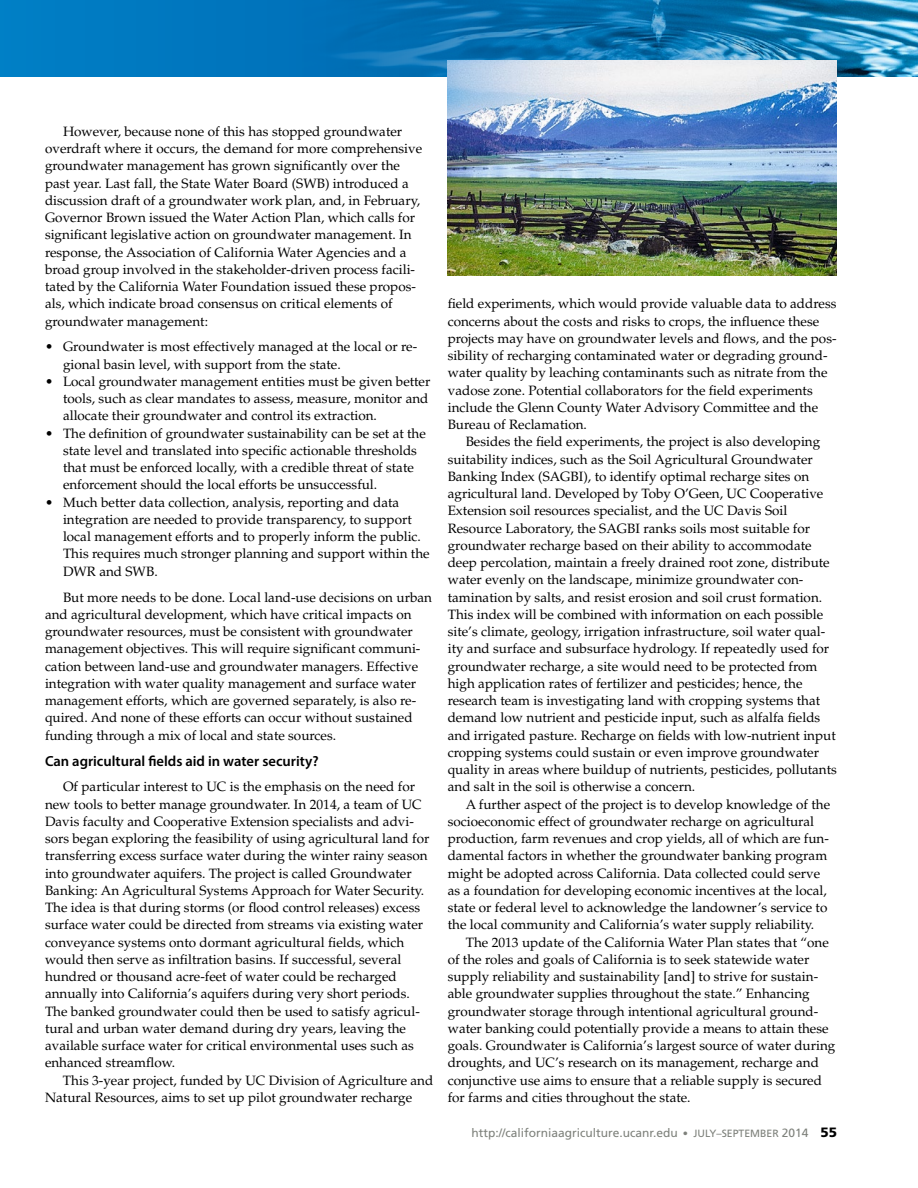
<style>
.page{position:relative;width:918px;height:1188px;background:#fff}
.page>*{position:absolute;margin:0;border:0;box-sizing:border-box;transform-origin:0 0}
.t1{font:600 14.7px "Myriad Pro";color:#000}
.t2{font:13.5px/17.2px "Palatino LT Std";color:#000}
.t3{font:12px "Frutiger LT Std";color:#7e817b}
.s1{font-size:10.5px}
.s2{font-weight:900;font-size:13.5px;color:#000}
</style>
<div class="page">
<div style="left:0;top:0;width:918px;height:77px;background:#0078c0"></div>
<img style="left:325px;top:0;width:593px;height:77px">
<img style="left:448px;top:61px;width:389px;height:215px">
<p class="t2" style="left:45px;top:123px;width:379px;text-indent:18px">However, because none of this has stopped groundwater overdraft where it occurs, the demand for more comprehensive groundwater management has grown significantly over the past year. Last fall, the State Water Board (SWB) introduced a discussion draft of a groundwater work plan, and, in February, Governor Brown issued the Water Action Plan, which calls for significant legislative action on groundwater management. In response, the Association of California Water Agencies and a broad group involved in the stakeholder-driven process facili&shy;tated by the California Water Foundation issued these propos&shy;als, which indicate broad consensus on critical elements of groundwater management:</p>
<p class="t2" style="left:63px;top:338px;width:356px;text-indent:-18px">• Groundwater is most effectively managed at the local or re&shy;gional basin level, with support from the state.</p>
<p class="t2" style="left:63px;top:373px;width:369px;text-indent:-18px">• Local groundwater management entities must be given better tools, such as clear mandates to assess, measure, monitor and allocate their groundwater and control its extraction.</p>
<p class="t2" style="left:63px;top:425px;width:364px;text-indent:-18px">• The definition of groundwater sustainability can be set at the state level and translated into specific actionable thresholds that must be enforced locally, with a credible threat of state enforcement should the local efforts be unsuccessful.</p>
<p class="t2" style="left:63px;top:494px;width:368px;text-indent:-18px">• Much better data collection, analysis, reporting and data integration are needed to provide transparency, to support local management efforts and to properly inform the public.<br>This requires much stronger planning and support within the DWR and SWB.</p>
<p class="t2" style="left:45px;top:589px;width:389px;text-indent:18px">But more needs to be done. Local land-use decisions on urban and agricultural development, which have critical impacts on groundwater resources, must be consistent with groundwater management objectives. This will require significant communi&shy;cation between land-use and groundwater managers. Effective integration with water quality management and surface water management efforts, which are governed separately, is also re&shy;quired. And none of these efforts can occur without sustained funding through a mix of local and state sources.</p>
<p class="t1" style="left:45px;top:752px;width:275px">Can agricultural fields aid in water security?</p>
<p class="t2" style="left:45px;top:778px;width:386px;text-indent:18px">Of particular interest to UC is the emphasis on the need for new tools to better manage groundwater. In 2014, a team of UC Davis faculty and Cooperative Extension specialists and advi&shy;sors began exploring the feasibility of using agricultural land for transferring excess surface water during the winter rainy season into groundwater aquifers. The project is called Groundwater Banking: An Agricultural Systems Approach for Water Security.<br>The idea is that during storms (or flood control releases) excess surface water could be directed from streams via existing water conveyance systems onto dormant agricultural fields, which would then serve as infiltration basins. If successful, several hundred or thousand acre-feet of water could be recharged annually into California’s aquifers during very short periods.<br>The banked groundwater could then be used to satisfy agricul&shy;tural and urban water demand during dry years, leaving the available surface water for critical environmental uses such as enhanced streamflow.</p>
<p class="t2" style="left:45px;top:1072px;width:390px;text-indent:18px">This 3-year project, funded by UC Division of Agriculture and<br>Natural Resources, aims to set up pilot groundwater recharge</p>
<p class="t2" style="left:448px;top:295px;width:390px">field experiments, which would provide valuable data to address concerns about the costs and risks to crops, the influence these projects may have on groundwater levels and flows, and the pos&shy;sibility of recharging contaminated water or degrading ground&shy;water quality by leaching contaminants such as nitrate from the vadose zone. Potential collaborators for the field experiments include the Glenn County Water Advisory Committee and the Bureau of Reclamation.</p>
<p class="t2" style="left:448px;top:433px;width:391px;text-indent:18px">Besides the field experiments, the project is also developing suitability indices, such as the Soil Agricultural Groundwater Banking Index (SAGBI), to identify optimal recharge sites on agricultural land. Developed by Toby O’Geen, UC Cooperative Extension soil resources specialist, and the UC Davis Soil Resource Laboratory, the SAGBI ranks soils most suitable for groundwater recharge based on their ability to accommodate deep percolation, maintain a freely drained root zone, distribute water evenly on the landscape, minimize groundwater con&shy;tamination by salts, and resist erosion and soil crust formation.<br>This index will be combined with information on each possible site’s climate, geology, irrigation infrastructure, soil water qual&shy;ity and surface and subsurface hydrology. If repeatedly used for groundwater recharge, a site would need to be protected from high application rates of fertilizer and pesticides; hence, the research team is investigating land with cropping systems that demand low nutrient and pesticide input, such as alfalfa fields and irrigated pasture. Recharge on fields with low-nutrient input cropping systems could sustain or even improve groundwater quality in areas where buildup of nutrients, pesticides, pollutants and salt in the soil is otherwise a concern.</p>
<p class="t2" style="left:448px;top:796px;width:384px;text-indent:18px">A further aspect of the project is to develop knowledge of the socioeconomic effect of groundwater recharge on agricultural production, farm revenues and crop yields, all of which are fun&shy;damental factors in whether the groundwater banking program might be adopted across California. Data collected could serve as a foundation for developing economic incentives at the local, state or federal level to acknowledge the landowner’s service to the local community and California’s water supply reliability.</p>
<p class="t2" style="left:448px;top:934px;width:389px;text-indent:18px">The 2013 update of the California Water Plan states that “one of the roles and goals of California is to seek statewide water supply reliability and sustainability [and] to strive for sustain&shy;able groundwater supplies throughout the state.” Enhancing groundwater storage through intentional agricultural ground&shy;water banking could potentially provide a means to attain these goals. Groundwater is California’s largest source of water during droughts, and UC’s research on its management, recharge and conjunctive use aims to ensure that a reliable supply is secured for farms and cities throughout the state.</p>
<p class="t3" style="left:471px;top:1126px;width:367px">http://californiaagriculture.ucanr.edu <span class="s1">• JULY–SEPTEMBER</span> 2014 <span class="s2">55</span></p>
</div>
